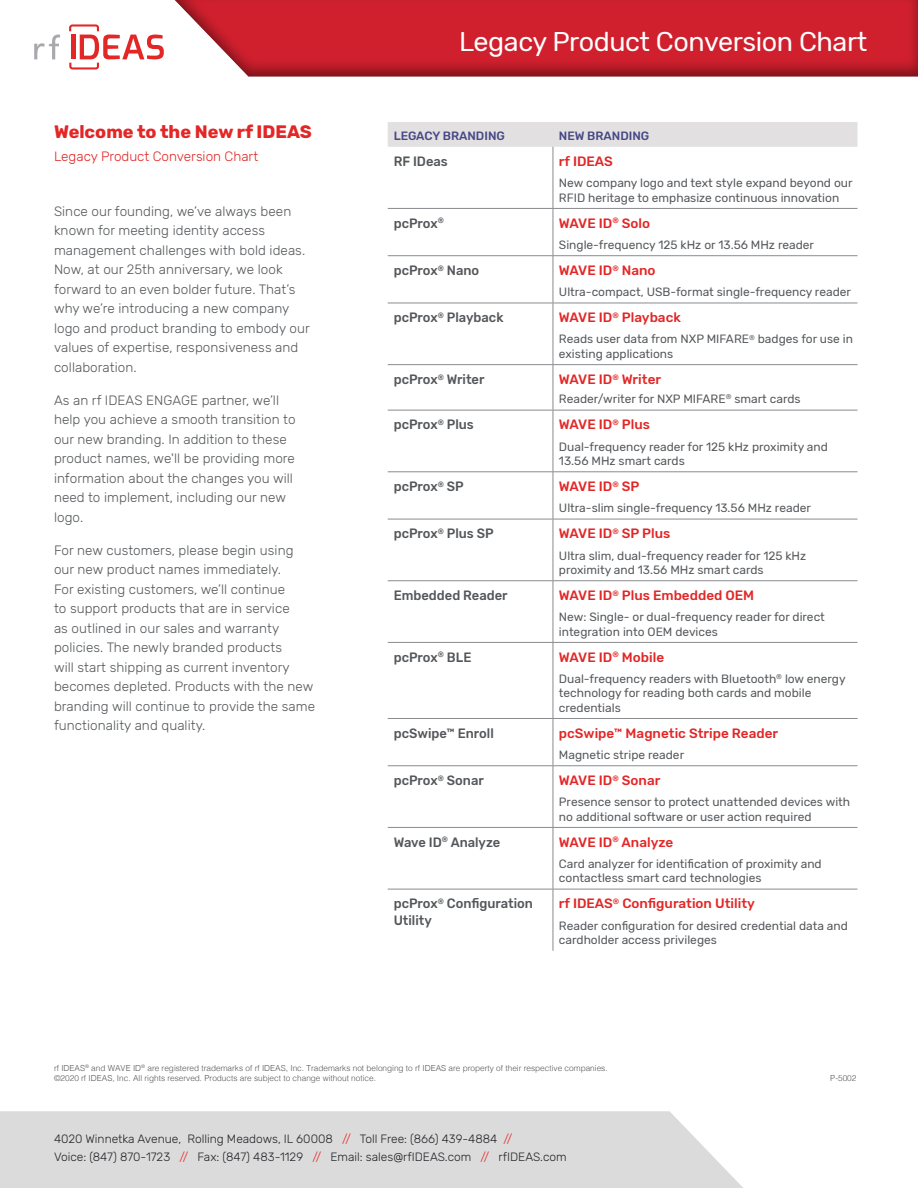
<style>
.page{position:relative;width:918px;height:1188px;background:#fff}
.page>*{position:absolute;margin:0;border:0;box-sizing:border-box;transform-origin:0 0}
.t1{font:27px "Rubik";letter-spacing:-.015em;color:#fff}
.Body{font:700 18px "Rubik";color:#e32626}
.Body-2{font:300 13.5px/19.5px "Rubik";letter-spacing:.005em;color:#54575a}
.Call_to_Action_-_Bol{font:500 13.5px "Rubik";color:#e32626}
.Call_to_Action_-_Bol-2{font:500 13.5px/16.2px "Rubik";color:#54575a;scale:.96 1}
.Body-3{font:300 13.5px "Rubik";color:#e32626}
.Call_to_Action_-_Bol-3{font:12px/14.4px "Rubik";color:#54575a}
.t2{font:300 12px/18px "Rubik";color:#232528}
.Call_to_Action_-_Bol-4{font:500 12px "Rubik";color:#474886}
.t3{font:300 8.25px/9.9px "Helvetica";color:#54575a}
.s1{color:#e32626}
</style>
<div class="page">
<div style="left:172px;top:0;width:746px;height:77px;background:#231f20;opacity:.5"></div>
<svg style="left:34px;top:35px;width:26px;height:24px"></svg>
<svg style="left:69px;top:24px;width:95px;height:45px"></svg>
<div style="left:0;top:1111px;width:743px;height:77px;background:#dcdbdc"></div>
<div style="left:388px;top:122px;width:470px;height:25px;background:#e2e0e1"></div>
<hr style="left:553px;top:147px;width:1px;height:61px;background:#8b8a8e">
<hr style="left:553px;top:209px;width:1px;height:46px;background:#8b8a8e">
<hr style="left:553px;top:256px;width:1px;height:47px;background:#8b8a8e">
<hr style="left:553px;top:303px;width:1px;height:61px;background:#8b8a8e">
<hr style="left:553px;top:365px;width:1px;height:45px;background:#8b8a8e">
<hr style="left:553px;top:410px;width:1px;height:62px;background:#8b8a8e">
<hr style="left:553px;top:472px;width:1px;height:47px;background:#8b8a8e">
<hr style="left:553px;top:519px;width:1px;height:61px;background:#8b8a8e">
<hr style="left:553px;top:581px;width:1px;height:61px;background:#8b8a8e">
<hr style="left:553px;top:643px;width:1px;height:75px;background:#8b8a8e">
<hr style="left:553px;top:719px;width:1px;height:46px;background:#8b8a8e">
<hr style="left:553px;top:766px;width:1px;height:61px;background:#8b8a8e">
<hr style="left:553px;top:828px;width:1px;height:61px;background:#8b8a8e">
<hr style="left:553px;top:889px;width:1px;height:62px;background:#8b8a8e">
<hr style="left:388px;top:208px;width:165px;height:1px;background:#8b8a8e">
<hr style="left:553px;top:208px;width:305px;height:1px;background:#8b8a8e">
<hr style="left:388px;top:255px;width:165px;height:1px;background:#8b8a8e">
<hr style="left:553px;top:255px;width:305px;height:1px;background:#8b8a8e">
<hr style="left:388px;top:303px;width:165px;height:1px;background:#8b8a8e">
<hr style="left:553px;top:303px;width:305px;height:1px;background:#8b8a8e">
<hr style="left:388px;top:364px;width:165px;height:1px;background:#8b8a8e">
<hr style="left:553px;top:364px;width:305px;height:1px;background:#8b8a8e">
<hr style="left:388px;top:410px;width:165px;height:1px;background:#8b8a8e">
<hr style="left:553px;top:410px;width:305px;height:1px;background:#8b8a8e">
<hr style="left:388px;top:472px;width:165px;height:1px;background:#8b8a8e">
<hr style="left:553px;top:472px;width:305px;height:1px;background:#8b8a8e">
<hr style="left:388px;top:519px;width:165px;height:1px;background:#8b8a8e">
<hr style="left:553px;top:519px;width:305px;height:1px;background:#8b8a8e">
<hr style="left:388px;top:580px;width:165px;height:1px;background:#8b8a8e">
<hr style="left:553px;top:580px;width:305px;height:1px;background:#8b8a8e">
<hr style="left:388px;top:642px;width:165px;height:1px;background:#8b8a8e">
<hr style="left:553px;top:642px;width:305px;height:1px;background:#8b8a8e">
<hr style="left:388px;top:718px;width:165px;height:1px;background:#8b8a8e">
<hr style="left:553px;top:718px;width:305px;height:1px;background:#8b8a8e">
<hr style="left:388px;top:765px;width:165px;height:1px;background:#8b8a8e">
<hr style="left:553px;top:765px;width:305px;height:1px;background:#8b8a8e">
<hr style="left:388px;top:827px;width:165px;height:1px;background:#8b8a8e">
<hr style="left:553px;top:827px;width:305px;height:1px;background:#8b8a8e">
<hr style="left:388px;top:889px;width:165px;height:1px;background:#8b8a8e">
<hr style="left:553px;top:889px;width:305px;height:1px;background:#8b8a8e">
<p class="Body" style="left:54px;top:121px;width:259px">Welcome to the New rf IDEAS</p>
<p class="Body-3" style="left:54px;top:149px;width:206px">Legacy Product Conversion Chart</p>
<p class="Body-2" style="left:54px;top:202px;width:257px">Since our founding, we’ve always been known for meeting identity access management challenges with bold ideas.<br>Now, at our 25th anniversary, we look forward to an even bolder future. That’s why we’re introducing a new company logo and product branding to embody our values of expertise, responsiveness and collaboration.</p>
<p class="Body-2" style="left:54px;top:391px;width:243px">As an rf IDEAS ENGAGE partner, we’ll help you achieve a smooth transition to our new branding. In addition to these product names, we'll be providing more information about the changes you will need to implement, including our new logo.</p>
<p class="Body-2" style="left:54px;top:541px;width:263px">For new customers, please begin using our new product names immediately.<br>For existing customers, we’ll continue<br>to support products that are in service<br>as outlined in our sales and warranty policies. The newly branded products<br>will start shipping as current inventory becomes depleted. Products with the new branding will continue to provide the same functionality and quality.</p>
<p class="t1" style="left:459px;top:27px;width:410px">Legacy Product Conversion Chart</p>
<p class="Call_to_Action_-_Bol-4" style="left:394px;top:129px;width:113px">LEGACY BRANDING</p>
<p class="Call_to_Action_-_Bol-4" style="left:559px;top:129px;width:92px">NEW BRANDING</p>
<p class="Call_to_Action_-_Bol-2" style="left:394px;top:154px;width:58px">RF IDeas</p>
<p class="Call_to_Action_-_Bol" style="left:559px;top:154px;width:55px">rf IDEAS</p>
<p class="Call_to_Action_-_Bol-3" style="left:559px;top:176px;width:295px">New company logo and text style expand beyond our<br>RFID heritage to emphasize continuous innovation</p>
<p class="Call_to_Action_-_Bol-2" style="left:394px;top:215px;width:54px">pcProx<sup>®</sup></p>
<p class="Call_to_Action_-_Bol" style="left:559px;top:215px;width:93px">WAVE ID<sup>®</sup> Solo</p>
<p class="Call_to_Action_-_Bol-3" style="left:559px;top:238px;width:257px">Single-frequency 125 kHz or 13.56 MHz reader</p>
<p class="Call_to_Action_-_Bol-2" style="left:394px;top:263px;width:91px">pcProx<sup>®</sup> Nano</p>
<p class="Call_to_Action_-_Bol" style="left:559px;top:263px;width:98px">WAVE ID<sup>®</sup> Nano</p>
<p class="Call_to_Action_-_Bol-3" style="left:559px;top:285px;width:294px">Ultra-compact, USB-format single-frequency reader</p>
<p class="Call_to_Action_-_Bol-2" style="left:394px;top:310px;width:116px">pcProx<sup>®</sup> Playback</p>
<p class="Call_to_Action_-_Bol" style="left:559px;top:310px;width:123px">WAVE ID<sup>®</sup> Playback</p>
<p class="Call_to_Action_-_Bol-3" style="left:559px;top:332px;width:296px">Reads user data from NXP MIFARE<sup>®</sup> badges for use in existing applications</p>
<p class="Call_to_Action_-_Bol-2" style="left:394px;top:372px;width:96px">pcProx<sup>®</sup> Writer</p>
<p class="Call_to_Action_-_Bol" style="left:559px;top:372px;width:104px">WAVE ID<sup>®</sup> Writer</p>
<p class="Call_to_Action_-_Bol-3" style="left:559px;top:392px;width:243px">Reader/writer for NXP MIFARE<sup>®</sup> smart cards</p>
<p class="Call_to_Action_-_Bol-2" style="left:394px;top:417px;width:85px">pcProx<sup>®</sup> Plus</p>
<p class="Call_to_Action_-_Bol" style="left:559px;top:417px;width:93px">WAVE ID<sup>®</sup> Plus</p>
<p class="Call_to_Action_-_Bol-3" style="left:559px;top:440px;width:270px">Dual-frequency reader for 125 kHz proximity and<br>13.56 MHz smart cards</p>
<p class="Call_to_Action_-_Bol-2" style="left:394px;top:479px;width:74px">pcProx<sup>®</sup> SP</p>
<p class="Call_to_Action_-_Bol" style="left:559px;top:479px;width:82px">WAVE ID<sup>®</sup> SP</p>
<p class="Call_to_Action_-_Bol-3" style="left:559px;top:501px;width:254px">Ultra-slim single-frequency 13.56 MHz reader</p>
<p class="Call_to_Action_-_Bol-2" style="left:394px;top:526px;width:106px">pcProx<sup>®</sup> Plus SP</p>
<p class="Call_to_Action_-_Bol" style="left:559px;top:526px;width:113px">WAVE ID<sup>®</sup> SP Plus</p>
<p class="Call_to_Action_-_Bol-3" style="left:559px;top:549px;width:249px">Ultra slim, dual-frequency reader for 125 kHz proximity and 13.56 MHz smart cards</p>
<p class="Call_to_Action_-_Bol-2" style="left:394px;top:588px;width:120px">Embedded Reader</p>
<p class="Call_to_Action_-_Bol" style="left:559px;top:588px;width:197px">WAVE ID<sup>®</sup> Plus Embedded OEM</p>
<p class="Call_to_Action_-_Bol-3" style="left:559px;top:610px;width:267px">New: Single- or dual-frequency reader for direct integration into OEM devices</p>
<p class="Call_to_Action_-_Bol-2" style="left:394px;top:649px;width:82px">pcProx<sup>®</sup> BLE</p>
<p class="Call_to_Action_-_Bol" style="left:559px;top:649px;width:107px">WAVE ID<sup>®</sup> Mobile</p>
<p class="Call_to_Action_-_Bol-3" style="left:559px;top:672px;width:288px">Dual-frequency readers with Bluetooth<sup>®</sup> low energy technology for reading both cards and mobile credentials</p>
<p class="Call_to_Action_-_Bol-2" style="left:394px;top:725px;width:106px">pcSwipe™ Enroll</p>
<p class="Call_to_Action_-_Bol" style="left:559px;top:725px;width:221px">pcSwipe™ Magnetic Stripe Reader</p>
<p class="Call_to_Action_-_Bol-3" style="left:559px;top:748px;width:127px">Magnetic stripe reader</p>
<p class="Call_to_Action_-_Bol-2" style="left:394px;top:773px;width:95px">pcProx<sup>®</sup> Sonar</p>
<p class="Call_to_Action_-_Bol" style="left:559px;top:773px;width:103px">WAVE ID<sup>®</sup> Sonar</p>
<p class="Call_to_Action_-_Bol-3" style="left:559px;top:795px;width:293px">Presence sensor to protect unattended devices with no additional software or user action required</p>
<p class="Call_to_Action_-_Bol-2" style="left:394px;top:834px;width:113px">Wave ID<sup>®</sup> Analyze</p>
<p class="Call_to_Action_-_Bol" style="left:559px;top:834px;width:116px">WAVE ID<sup>®</sup> Analyze</p>
<p class="Call_to_Action_-_Bol-3" style="left:559px;top:857px;width:264px">Card analyzer for identification of proximity and contactless smart card technologies</p>
<p class="Call_to_Action_-_Bol-2" style="left:394px;top:896px;width:147px">pcProx<sup>®</sup> Configuration<br>Utility</p>
<p class="Call_to_Action_-_Bol" style="left:559px;top:896px;width:197px">rf IDEAS<sup>®</sup> Configuration Utility</p>
<p class="Call_to_Action_-_Bol-3" style="left:559px;top:919px;width:290px">Reader configuration for desired credential data and cardholder access privileges</p>
<p class="t3" style="left:54px;top:1063px;width:555px">rf IDEAS<sup>®</sup> and WAVE ID<sup>®</sup> are registered trademarks of rf IDEAS, Inc. Trademarks not belonging to rf IDEAS are property of their respective companies. ©2020 rf IDEAS, Inc. All rights reserved. Products are subject to change without notice.</p>
<p class="t2" style="left:54px;top:1130px;width:514px">4020 Winnetka Avenue, Rolling Meadows, IL 60008 <span class="s1">//</span> Toll Free: (866) 439-4884 <span class="s1">//<br></span>Voice: (847) 870-1723 <span class="s1">//</span> Fax: (847) 483-1129 <span class="s1">//</span> Email: sales@rfIDEAS.com <span class="s1">//</span> rfIDEAS.com</p>
<p class="t3" style="left:830px;top:1073px;width:28px">P-5002</p>
</div>
